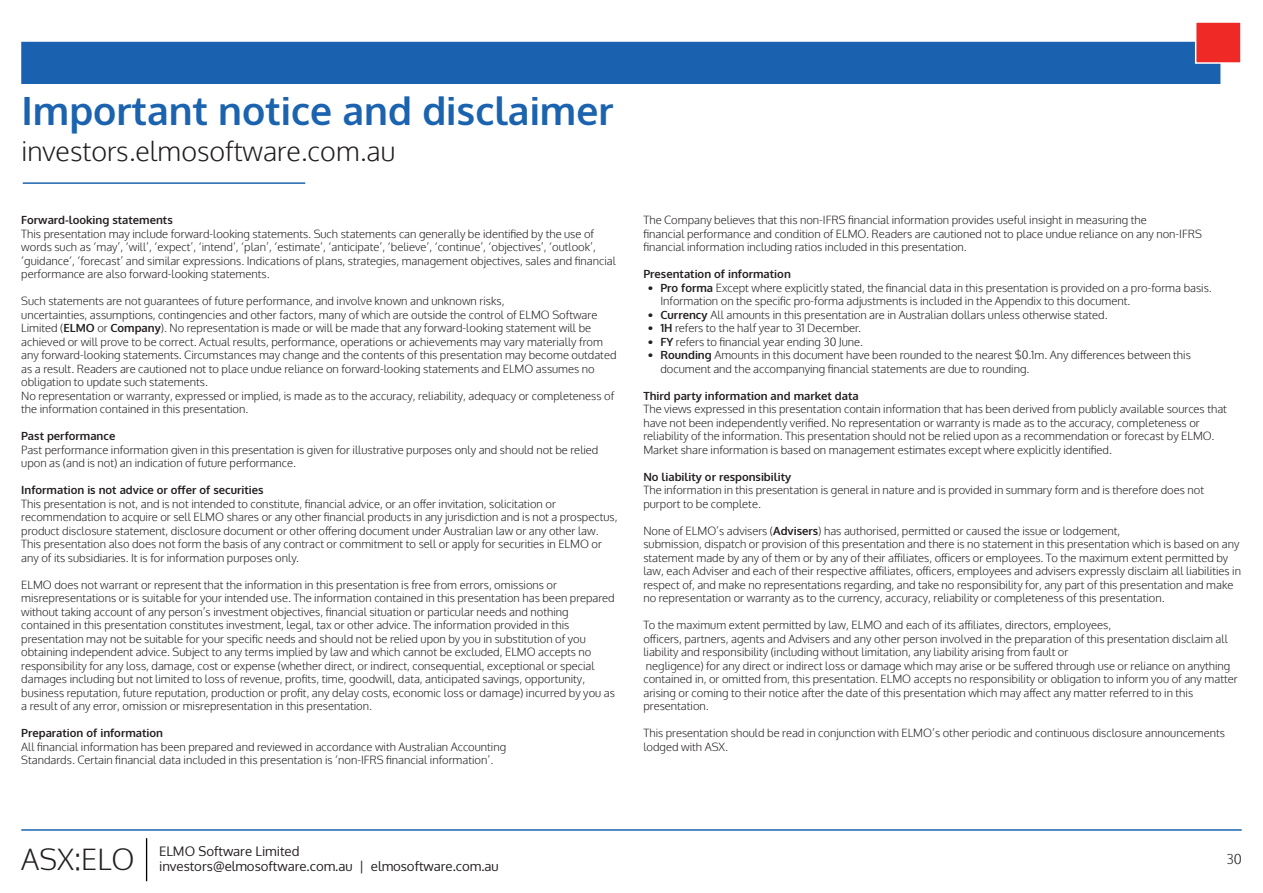
<style>
.page{position:relative;width:1263px;height:893px;background:#fff}
.page>*{position:absolute;margin:0;border:0;box-sizing:border-box;transform-origin:0 0}
.t1{font:700 39px "Oxygen";color:#1b63af}
.t2{font:300 29.1px "Oxygen";color:#231f20}
.t3{font:300 27px "Oxygen";color:#231f20}
.t4{font:300 13.5px "Oxygen";color:#231f20}
.t5{font:13.2px "Oxygen";color:#231f20}
.t6{font:300 11.25px/13.5px "Oxygen";color:#231f20}
.t7{font:700 11.25px "Oxygen";color:#231f20}
.s1{font-weight:700}
</style>
<div class="page">
<div style="left:21px;top:42px;width:1199px;height:42px;background:#1a61af"></div>
<div style="left:1195px;top:21px;width:47px;height:43px;background:#ee2926;border:2px solid #fff"></div>
<hr style="left:21px;top:829px;width:1221px;height:2px;background:#1b63af">
<hr style="left:23px;top:182px;width:282px;height:2px;background:#1b63af">
<hr style="left:146px;top:838px;width:1px;height:43px;background:#000">
<p class="t1" style="left:22px;top:86px;width:594px">Important notice and disclaimer</p>
<p class="t3" style="left:22px;top:134px;width:375px">investors.elmosoftware.com.au</p>
<p class="t7" style="left:21px;top:213px;width:153px">Forward-looking statements</p>
<p class="t6" style="left:21px;top:227px;width:596px">This presentation may include forward-looking statements. Such statements can generally be identified by the use of words such as ‘may’, ‘will’, ‘expect’, ‘intend’, ‘plan’, ‘estimate’, ‘anticipate’, ‘believe’, ‘continue’, ‘objectives’, ‘outlook’, ‘guidance‘, ‘forecast’ and similar expressions. Indications of plans, strategies, management objectives, sales and financial performance are also forward-looking statements.</p>
<p class="t6" style="left:21px;top:295px;width:597px">Such statements are not guarantees of future performance, and involve known and unknown risks,<br>uncertainties, assumptions, contingencies and other factors, many of which are outside the control of ELMO Software Limited (<span class="s1">ELMO</span> or <span class="s1">Company</span>). No representation is made or will be made that any forward-looking statement will be achieved or will prove to be correct. Actual results, performance, operations or achievements may vary materially from any forward-looking statements. Circumstances may change and the contents of this presentation may become outdated as a result. Readers are cautioned not to place undue reliance on forward-looking statements and ELMO assumes no obligation to update such statements.</p>
<p class="t6" style="left:21px;top:389px;width:594px">No representation or warranty, expressed or implied, is made as to the accuracy, reliability, adequacy or completeness of the information contained in this presentation.</p>
<p class="t7" style="left:21px;top:429px;width:96px">Past performance</p>
<p class="t6" style="left:21px;top:443px;width:579px">Past performance information given in this presentation is given for illustrative purposes only and should not be relied upon as (and is not) an indication of future performance.</p>
<p class="t7" style="left:21px;top:483px;width:244px">Information is not advice or offer of securities</p>
<p class="t6" style="left:21px;top:497px;width:598px">This presentation is not, and is not intended to constitute, financial advice, or an offer invitation, solicitation or recommendation to acquire or sell ELMO shares or any other financial products in any jurisdiction and is not a prospectus, product disclosure statement, disclosure document or other offering document under Australian law or any other law.<br>This presentation also does not form the basis of any contract or commitment to sell or apply for securities in ELMO or any of its subsidiaries. It is for information purposes only.</p>
<p class="t6" style="left:21px;top:578px;width:537px">ELMO does not warrant or represent that the information in this presentation is free from errors, omissions or</p>
<p class="t6" style="left:21px;top:592px;width:595px">misrepresentations or is suitable for your intended use. The information contained in this presentation has been prepared without taking account of any person’s investment objectives, financial situation or particular needs and nothing contained in this presentation constitutes investment, legal, tax or other advice. The information provided in this presentation may not be suitable for your specific needs and should not be relied upon by you in substitution of you obtaining independent advice. Subject to any terms implied by law and which cannot be excluded, ELMO accepts no responsibility for any loss, damage, cost or expense (whether direct, or indirect, consequential, exceptional or special damages including but not limited to loss of revenue, profits, time, goodwill, data, anticipated savings, opportunity, business reputation, future reputation, production or profit, any delay costs, economic loss or damage) incurred by you as a result of any error, omission or misrepresentation in this presentation.</p>
<p class="t7" style="left:21px;top:726px;width:143px">Preparation of information</p>
<p class="t6" style="left:21px;top:740px;width:486px">All financial information has been prepared and reviewed in accordance with Australian Accounting</p>
<p class="t6" style="left:21px;top:754px;width:473px">Standards. Certain financial data included in this presentation is ‘non-IFRS financial information’.</p>
<p class="t6" style="left:643px;top:214px;width:505px">The Company believes that this non-IFRS financial information provides useful insight in measuring the</p>
<p class="t6" style="left:643px;top:227px;width:560px">financial performance and condition of ELMO. Readers are cautioned not to place undue reliance on any non-IFRS</p>
<p class="t6" style="left:643px;top:241px;width:325px">financial information including ratios included in this presentation.</p>
<p class="t7" style="left:643px;top:267px;width:149px">Presentation of information</p>
<p class="t6" style="left:660px;top:281px;width:553px;text-indent:-13px"><span class="s1">• Pro forma</span> Except where explicitly stated, the financial data in this presentation is provided on a pro-forma basis.<br>Information on the specific pro-forma adjustments is included in the Appendix to this document.</p>
<p class="t6" style="left:648px;top:308px;width:461px"><span class="s1">• Currency</span> All amounts in this presentation are in Australian dollars unless otherwise stated.</p>
<p class="t6" style="left:648px;top:322px;width:215px"><span class="s1">• 1H</span> refers to the half year to 31 December.</p>
<p class="t6" style="left:648px;top:335px;width:217px"><span class="s1">• FY</span> refers to financial year ending 30 June.</p>
<p class="t6" style="left:660px;top:349px;width:532px;text-indent:-13px"><span class="s1">• Rounding</span> Amounts in this document have been rounded to the nearest $0.1m. Any differences between this document and the accompanying financial statements are due to rounding.</p>
<p class="t7" style="left:643px;top:389px;width:217px">Third party information and market data</p>
<p class="t6" style="left:643px;top:403px;width:585px">The views expressed in this presentation contain information that has been derived from publicly available sources that have not been independently verified. No representation or warranty is made as to the accuracy, completeness or reliability of the information. This presentation should not be relied upon as a recommendation or forecast by ELMO.<br>Market share information is based on management estimates except where explicitly identified.</p>
<p class="t7" style="left:643px;top:470px;width:149px">No liability or responsibility</p>
<p class="t6" style="left:643px;top:484px;width:562px">The information in this presentation is general in nature and is provided in summary form and is therefore does not purport to be complete.</p>
<p class="t6" style="left:643px;top:524px;width:478px">None of ELMO’s advisers (<span class="s1">Advisers</span>) has authorised, permitted or caused the issue or lodgement,</p>
<p class="t6" style="left:643px;top:538px;width:599px">submission, dispatch or provision of this presentation and there is no statement in this presentation which is based on any statement made by any of them or by any of their affiliates, officers or employees. To the maximum extent permitted by law, each Adviser and each of their respective affiliates, officers, employees and advisers expressly disclaim all liabilities in respect of, and make no representations regarding, and take no responsibility for, any part of this presentation and make no representation or warranty as to the currency, accuracy, reliability or completeness of this presentation.</p>
<p class="t6" style="left:643px;top:619px;width:586px">To the maximum extent permitted by law, ELMO and each of its affiliates, directors, employees,<br>officers, partners, agents and Advisers and any other person involved in the preparation of this presentation disclaim all liability and responsibility (including without limitation, any liability arising from fault or</p>
<p class="t6" style="left:643px;top:659px;width:596px">negligence) for any direct or indirect loss or damage which may arise or be suffered through use or reliance on anything contained in, or omitted from, this presentation. ELMO accepts no responsibility or obligation to inform you of any matter arising or coming to their notice after the date of this presentation which may affect any matter referred to in this presentation.</p>
<p class="t6" style="left:643px;top:727px;width:583px">This presentation should be read in conjunction with ELMO’s other periodic and continuous disclosure announcements lodged with ASX.</p>
<p class="t2" style="left:21px;top:841px;width:115px">ASX:ELO</p>
<p class="t5" style="left:159px;top:843px;width:142px">ELMO Software Limited</p>
<p class="t5" style="left:159px;top:857px;width:341px">investors@elmosoftware.com.au | elmosoftware.com.au</p>
<p class="t4" style="left:1226px;top:851px;width:17px">30</p>
</div>
